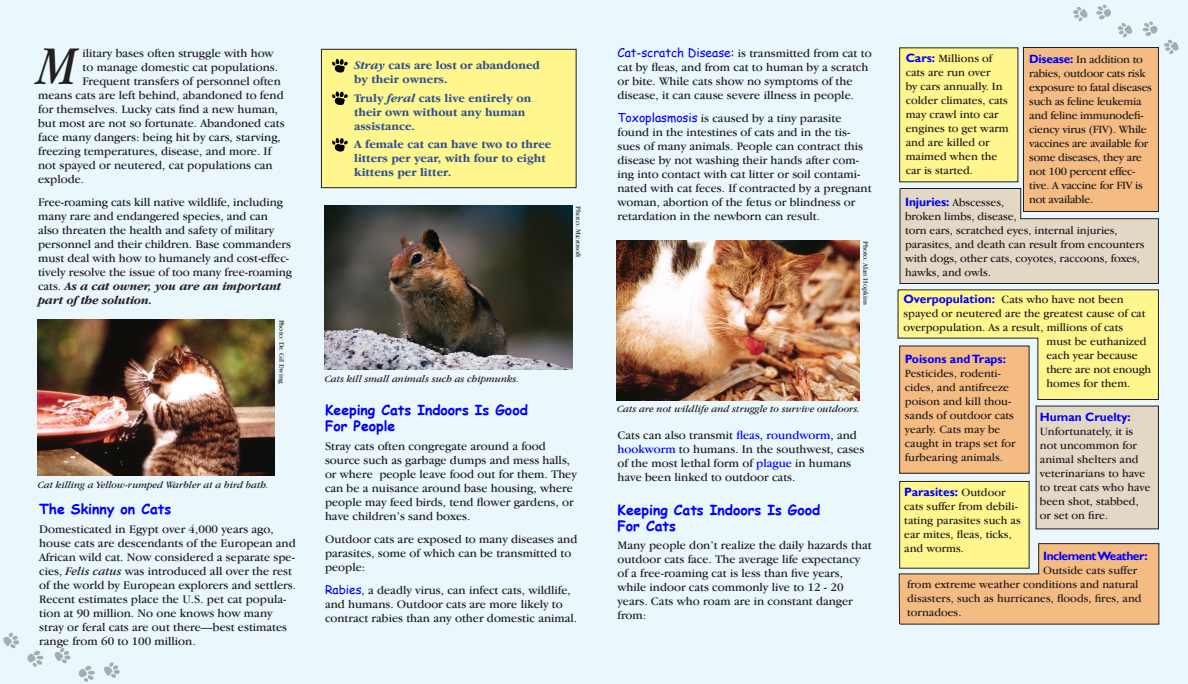
<style>
.page{position:relative;width:1188px;height:684px;background:#eaf7fd}
.page>*{position:absolute;margin:0;border:0;box-sizing:border-box;transform-origin:0 0}
.Body_text_new{font:italic 56.4px "Garamond IT Cby BT";color:#231f20;scale:.85 1}
.Subhead_new{font:700 14px/16px "Comic Sans MS";color:#00f}
.Body_text_new-2{font:12px/14px "Garamond IT Cby BT";color:#231f20}
.t1{font:700 12px/14px "Garamond IT Cby BT";color:#2f5091}
.Body_text_new-3{font:700 12px "Gill Sans";color:#00f}
.Body_text_new-4{font:700 12px "Gill Sans";letter-spacing:-.035em;color:#00f}
.Body_text_new-5{font:11.5px/14px "Garamond IT Cby BT";color:#231f20}
.Body_text_new-6{font:11.5px/14px "Garamond IT Cby BT";letter-spacing:-.02em;color:#231f20}
.Photo_caption{font:italic 10px "Garamond IT Cby BT";color:#231f20}
.Photo_credit{font:7px "Garamond IT Cby BT";color:#231f20}
.s1{font-weight:700;font-style:italic}
.s2{font-style:italic}
.s3{font-family:"Comic Sans MS";color:#00f}
.s4{color:#00f}
.s5{font-family:"Gill Sans";font-weight:700;font-size:12px;color:#00f}
.s6{font-family:"Garamond IT Cby BT";font-weight:400;font-size:11.5px;color:#231f20}
</style>
<div class="page">
<svg style="left:898px;top:543px;width:262px;height:82px;background:#ebb886"></svg>
<img style="left:325px;top:205px;width:247px;height:164px">
<img style="left:617px;top:240px;width:243px;height:160px">
<div style="left:900px;top:48px;width:118px;height:134px;background:#fff68e"></div>
<div style="left:1023px;top:48px;width:135px;height:164px;background:#f4bb83"></div>
<div style="left:1023px;top:47px;width:136px;height:165px;border:1px solid #231f20"></div>
<div style="left:900px;top:346px;width:129px;height:127px;background:#f4bb83"></div>
<div style="left:899px;top:346px;width:131px;height:128px;border:1px solid #231f20"></div>
<div style="left:1036px;top:406px;width:122px;height:123px;background:#e3d7c5"></div>
<div style="left:900px;top:481px;width:129px;height:87px;background:#fff68e"></div>
<div style="left:899px;top:481px;width:131px;height:88px;border:1px solid #231f20"></div>
<img style="left:37px;top:320px;width:237px;height:155px">
<div style="left:321px;top:49px;width:255px;height:139px;background:#fff68e"></div>
<div style="left:321px;top:49px;width:256px;height:139px;border:1px solid #231f20"></div>
<svg style="left:332px;top:59px;width:16px;height:14px"></svg>
<svg style="left:332px;top:91px;width:16px;height:14px"></svg>
<svg style="left:332px;top:138px;width:16px;height:14px"></svg>
<svg style="left:897px;top:188px;width:262px;height:212px"></svg>
<svg style="left:1164px;top:40px;width:15px;height:14px"></svg>
<svg style="left:1143px;top:21px;width:15px;height:15px"></svg>
<svg style="left:1118px;top:23px;width:14px;height:14px"></svg>
<svg style="left:1096px;top:5px;width:15px;height:14px"></svg>
<svg style="left:1073px;top:7px;width:14px;height:14px"></svg>
<svg style="left:3px;top:633px;width:16px;height:15px"></svg>
<svg style="left:27px;top:651px;width:16px;height:16px"></svg>
<svg style="left:55px;top:648px;width:15px;height:15px"></svg>
<svg style="left:79px;top:666px;width:16px;height:16px"></svg>
<svg style="left:104px;top:662px;width:16px;height:16px"></svg>
<p class="Body_text_new" style="left:38px;top:33px;width:47px">M</p>
<p class="Body_text_new-2" style="left:83px;top:46px;width:193px">ilitary bases often struggle with how</p>
<p class="Body_text_new-2" style="left:83px;top:60px;width:197px">to manage domestic cat populations.</p>
<p class="Body_text_new-2" style="left:83px;top:74px;width:200px">Frequent transfers of personnel often</p>
<p class="Body_text_new-2" style="left:38px;top:88px;width:247px">means cats are left behind, abandoned to fend</p>
<p class="Body_text_new-2" style="left:38px;top:102px;width:241px">for themselves. Lucky cats find a new human,</p>
<p class="Body_text_new-2" style="left:38px;top:116px;width:248px">but most are not so fortunate. Abandoned cats</p>
<p class="Body_text_new-2" style="left:38px;top:130px;width:244px">face many dangers: being hit by cars, starving,</p>
<p class="Body_text_new-2" style="left:38px;top:144px;width:235px">freezing temperatures, disease, and more. If</p>
<p class="Body_text_new-2" style="left:38px;top:158px;width:236px">not spayed or neutered, cat populations can</p>
<p class="Body_text_new-2" style="left:38px;top:172px;width:48px">explode.</p>
<p class="Body_text_new-2" style="left:38px;top:195px;width:255px">Free-roaming cats kill native wildlife, including many rare and endangered species, and can<br>also threaten the health and safety of military personnel and their children. Base commanders must deal with how to humanely and cost-effec&shy;tively resolve the issue of too many free-roaming cats. <span class="s1">As a cat owner, you are an important part of the solution.</span></p>
<p class="Photo_credit" style="left:286px;top:320px;width:65px;rotate:90deg">Photo: Dr. Gil Ewing</p>
<p class="Photo_caption" style="left:38px;top:479px;width:233px">Cat killing a Yellow-rumped Warbler at a bird bath.</p>
<p class="Subhead_new" style="left:39px;top:501px;width:134px">The Skinny on Cats</p>
<p class="Body_text_new-2" style="left:39px;top:522px;width:258px">Domesticated in Egypt over 4,000 years ago, house cats are descendants of the European and African wild cat. Now considered a separate spe&shy;cies, <span class="s2">Felis catus</span> was introduced all over the rest of the world by European explorers and settlers.<br>Recent estimates place the U.S. pet cat popula&shy;tion at 90 million. No one knows how many stray or feral cats are out there—best estimates range from 60 to 100 million.</p>
<p class="t1" style="left:354px;top:59px;width:187px"><span class="s2">Stray</span> cats are lost or abandoned by their owners.</p>
<p class="t1" style="left:354px;top:91px;width:179px">Truly <span class="s2">feral</span> cats live entirely on their own without any human assistance.</p>
<p class="t1" style="left:354px;top:138px;width:199px">A female cat can have two to three litters per year, with four to eight kittens per litter.</p>
<p class="Photo_credit" style="left:583px;top:206px;width:53px;rotate:90deg">Photo: Microsoft</p>
<p class="Photo_caption" style="left:325px;top:373px;width:196px">Cats kill small animals such as chipmunks.</p>
<p class="Subhead_new" style="left:325px;top:402px;width:204px">Keeping Cats Indoors Is Good<br>For People</p>
<p class="Body_text_new-2" style="left:325px;top:439px;width:253px">Stray cats often congregate around a food source such as garbage dumps and mess halls, or where people leave food out for them. They can be a nuisance around base housing, where people may feed birds, tend flower gardens, or have children’s sand boxes.</p>
<p class="Body_text_new-2" style="left:325px;top:532px;width:254px">Outdoor cats are exposed to many diseases and parasites, some of which can be transmitted to people:</p>
<p class="Body_text_new-2" style="left:325px;top:583px;width:254px"><span class="s3">Rabies</span>, a deadly virus, can infect cats, wildlife, and humans. Outdoor cats are more likely to contract rabies than any other domestic animal.</p>
<p class="Body_text_new-2" style="left:617px;top:46px;width:256px"><span class="s3">Cat-scratch Disease:</span> is transmitted from cat to cat by fleas, and from cat to human by a scratch or bite. While cats show no symptoms of the disease, it can cause severe illness in people.</p>
<p class="Body_text_new-2" style="left:617px;top:111px;width:256px"><span class="s3">Toxoplasmosis</span> is caused by a tiny parasite found in the intestines of cats and in the tis&shy;sues of many animals. People can contract this disease by not washing their hands after com&shy;ing into contact with cat litter or soil contami&shy;nated with cat feces. If contracted by a pregnant woman, abortion of the fetus or blindness or retardation in the newborn can result.</p>
<p class="Photo_credit" style="left:870px;top:241px;width:65px;rotate:90deg">Photo: Alan Hopkins</p>
<p class="Photo_caption" style="left:617px;top:403px;width:245px">Cats are not wildlife and struggle to survive outdoors.</p>
<p class="Body_text_new-2" style="left:617px;top:428px;width:248px">Cats can also transmit <span class="s4">fleas</span>, <span class="s4">roundworm</span>, and <span class="s4">hookworm</span> to humans. In the southwest, cases of the most lethal form of <span class="s4">plague</span> in humans have been linked to outdoor cats.</p>
<p class="Subhead_new" style="left:617px;top:501px;width:204px">Keeping Cats Indoors Is Good<br>For Cats</p>
<p class="Body_text_new-2" style="left:617px;top:538px;width:256px">Many people don’t realize the daily hazards that outdoor cats face. The average life expectancy of a free-roaming cat is less than five years, while indoor cats commonly live to 12 - 20 years. Cats who roam are in constant danger from:</p>
<p class="Body_text_new-5" style="left:906px;top:51px;width:105px"><span class="s5">Cars:</span> Millions of cats are run over<br>by cars annually. In colder climates, cats may crawl into car engines to get warm and are killed or maimed when the car is started.</p>
<p class="Body_text_new-6" style="left:1029px;top:52px;width:124px"><span class="s5">Disease:</span> In addition to rabies, outdoor cats risk exposure to fatal diseases such as feline leukemia and feline immunodefi&shy;ciency virus (FIV). While vaccines are available for some diseases, they are not 100 percent effec&shy;tive. A vaccine for FIV is not available.</p>
<p class="Body_text_new-5" style="left:905px;top:195px;width:241px"><span class="s5">Injuries:</span> Abscesses,<br>broken limbs, disease,<br>torn ears, scratched eyes, internal injuries, parasites, and death can result from encounters with dogs, other cats, coyotes, raccoons, foxes, hawks, and owls.</p>
<p class="Body_text_new-5" style="left:903px;top:292px;width:222px"><span class="s5">Overpopulation:</span> Cats who have not been</p>
<p class="Body_text_new-5" style="left:903px;top:306px;width:244px">spayed or neutered are the greatest cause of cat</p>
<p class="Body_text_new-5" style="left:903px;top:320px;width:221px">overpopulation. As a result, millions of cats</p>
<p class="Body_text_new-5" style="left:1046px;top:334px;width:102px">must be euthanized</p>
<p class="Body_text_new-5" style="left:1046px;top:348px;width:93px">each year because</p>
<p class="Body_text_new-5" style="left:1046px;top:362px;width:106px">there are not enough</p>
<p class="Body_text_new-5" style="left:1046px;top:376px;width:85px">homes for them.</p>
<p class="Body_text_new-3" style="left:905px;top:351px;width:103px">Poisons and Traps:</p>
<p class="Body_text_new-5" style="left:905px;top:366px;width:112px">Pesticides, rodenti&shy;cides, and antifreeze poison and kill thou&shy;sands of outdoor cats yearly. Cats may be caught in traps set for furbearing animals.</p>
<p class="Body_text_new-3" style="left:1040px;top:409px;width:92px">Human Cruelty:</p>
<p class="Body_text_new-5" style="left:1040px;top:424px;width:112px">Unfortunately, it is not uncommon for animal shelters and veterinarians to have to treat cats who have been shot, stabbed, or set on fire.</p>
<p class="Body_text_new-3" style="left:904px;top:485px;width:103px">Parasites: <span class="s6">Outdoor</span></p>
<p class="Body_text_new-5" style="left:904px;top:499px;width:118px">cats suffer from debili&shy;tating parasites such as ear mites, fleas, ticks, and worms.</p>
<p class="Body_text_new-4" style="left:1043px;top:549px;width:106px">Inclement Weather:</p>
<p class="Body_text_new-5" style="left:907px;top:563px;width:236px;text-indent:136px">Outside cats suffer from extreme weather conditions and natural disasters, such as hurricanes, floods, fires, and tornadoes.</p>
</div>
